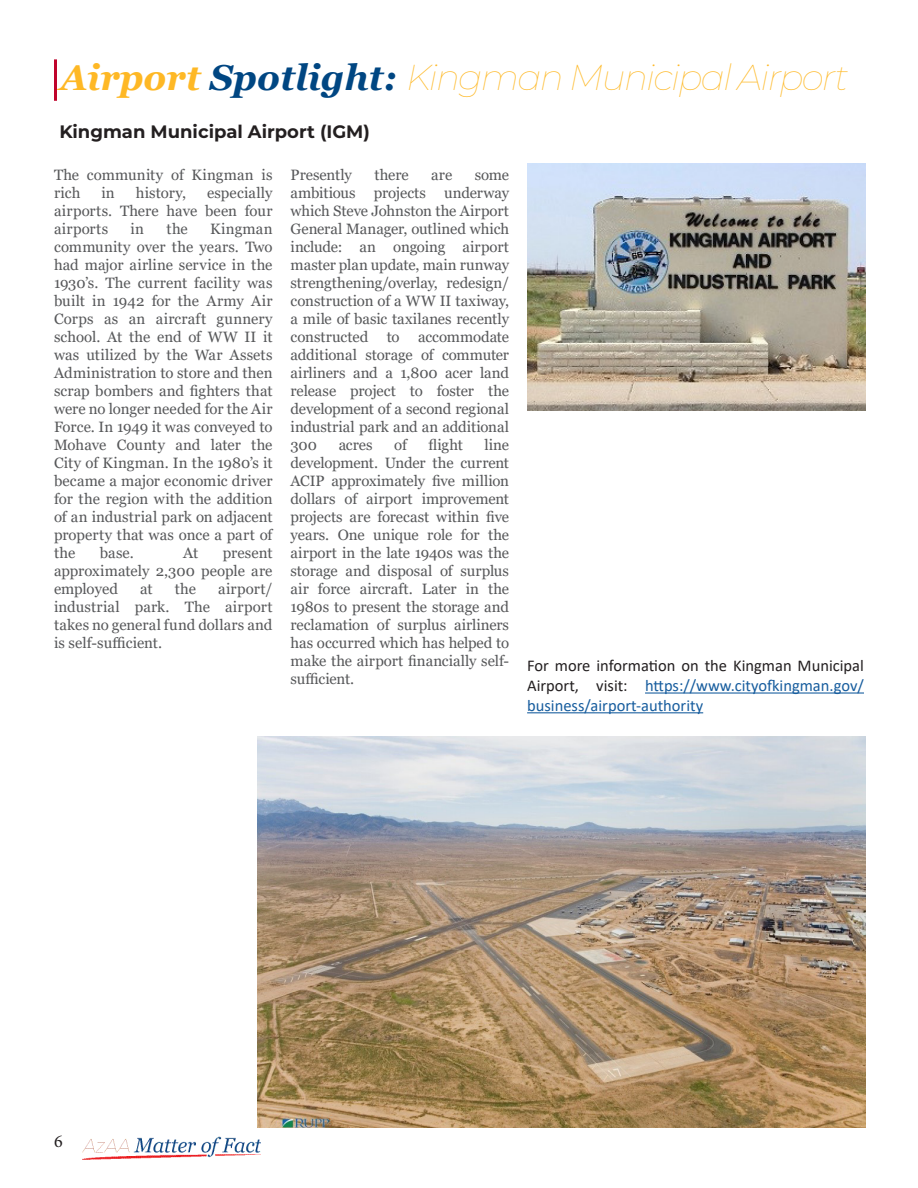
<style>
.page{position:relative;width:918px;height:1188px;background:#fff}
.page>*{position:absolute;margin:0;border:0;box-sizing:border-box;transform-origin:0 0}
.t1{font:italic 100 36px "Montserrat";letter-spacing:-.05em;color:#feb825}
.t2{font:700 18px "Montserrat";color:#231f20}
.t3{font:18px "Minion Pro";color:#231f20}
.t4{font:16.5px/19.8px "Calibri";color:#175d9e;text-align:justify}
.Story_style{font:15px/18px "Georgia";color:#57585a;text-align:justify}
.s1{font-family:"Georgia";font-weight:700}
.s2{font-family:"Georgia";font-weight:700;color:#004682}
.s3{color:#231f20}
</style>
<div class="page">
<img style="left:83px;top:1136px;width:178px;height:23px">
<hr style="left:54px;top:59px;width:3px;height:42px;background:#c0032c">
<img style="left:527px;top:164px;width:339px;height:246px">
<img style="left:258px;top:737px;width:607px;height:391px">
<hr style="left:645px;top:692px;width:219px;height:2px;background:#175d9e">
<hr style="left:527px;top:712px;width:176px;height:1px;background:#175d9e">
<p class="t1" style="left:60px;top:53px;width:790px"><span class="s1">Airport</span> <span class="s2">Spotlight:</span> Kingman Municipal Airport</p>
<p class="t2" style="left:59px;top:118px;width:312px">Kingman Municipal Airport (IGM)</p>
<p class="Story_style" style="left:54px;top:166px;width:220px">The community of Kingman is rich</p>
<p class="Story_style" style="left:291px;top:166px;width:63px">Presently</p>
<p class="Story_style" style="left:375px;top:166px;width:36px">there</p>
<p class="Story_style" style="left:431px;top:166px;width:23px">are</p>
<p class="Story_style" style="left:291px;top:166px;width:220px;text-indent:184px">some ambitious projects underway which Steve Johnston the Airport General Manager, outlined which include: an ongoing airport master plan update, main runway strengthening/overlay, redesign/ construction of a WW II taxiway, a mile of basic taxilanes recently constructed to accommodate additional storage of commuter airliners and a 1,800 acer land release project to foster the development of a second regional industrial park and an additional 300</p>
<p class="Story_style" style="left:54px;top:184px;width:220px;text-indent:153px">especially airports. There have been four airports</p>
<p class="Story_style" style="left:101px;top:184px;width:15px">in</p>
<p class="Story_style" style="left:136px;top:184px;width:52px">history,</p>
<p class="Story_style" style="left:131px;top:220px;width:15px">in</p>
<p class="Story_style" style="left:167px;top:220px;width:23px">the</p>
<p class="Story_style" style="left:54px;top:220px;width:220px;text-indent:156px">Kingman community over the years. Two had major airline service in the 1930’s. The current facility was built in 1942 for the Army Air Corps as an aircraft gunnery school. At the end of WW II it was utilized by the War Assets Administration to store and then scrap bombers and fighters that were no longer needed for the Air Force. In 1949 it was conveyed to Mohave County and later the City of Kingman. In the 1980’s it became a major economic driver for the region with the addition of an industrial park on adjacent property that was once a part of the</p>
<p class="Story_style" style="left:339px;top:436px;width:35px">acres</p>
<p class="Story_style" style="left:394px;top:436px;width:14px">of</p>
<p class="Story_style" style="left:429px;top:436px;width:36px">flight</p>
<p class="Story_style" style="left:291px;top:436px;width:220px;text-indent:194px">line development. Under the current ACIP approximately five million dollars of airport improvement projects are forecast within five years. One unique role for the airport in the late 1940s was the storage and disposal of surplus air force aircraft. Later in the 1980s to present the storage and reclamation of surplus airliners has occurred which has helped to make the airport financially self&shy;sufficient.</p>
<p class="Story_style" style="left:100px;top:544px;width:36px">base.</p>
<p class="Story_style" style="left:183px;top:544px;width:17px">At</p>
<p class="Story_style" style="left:54px;top:544px;width:220px;text-indent:169px">present approximately 2,300 people are employed</p>
<p class="Story_style" style="left:140px;top:580px;width:14px">at</p>
<p class="Story_style" style="left:175px;top:580px;width:23px">the</p>
<p class="Story_style" style="left:54px;top:580px;width:220px;text-indent:164px">airport/ industrial park. The airport takes no general fund dollars and is self-sufficient.</p>
<p class="t4" style="left:527px;top:656px;width:338px"><span class="s3">For more information on the Kingman Municipal Airport, visit:</span> https://www.cityofkingman.gov/ business/airport-authority</p>
<p class="t3" style="left:54px;top:1129px;width:10px">6</p>
</div>
